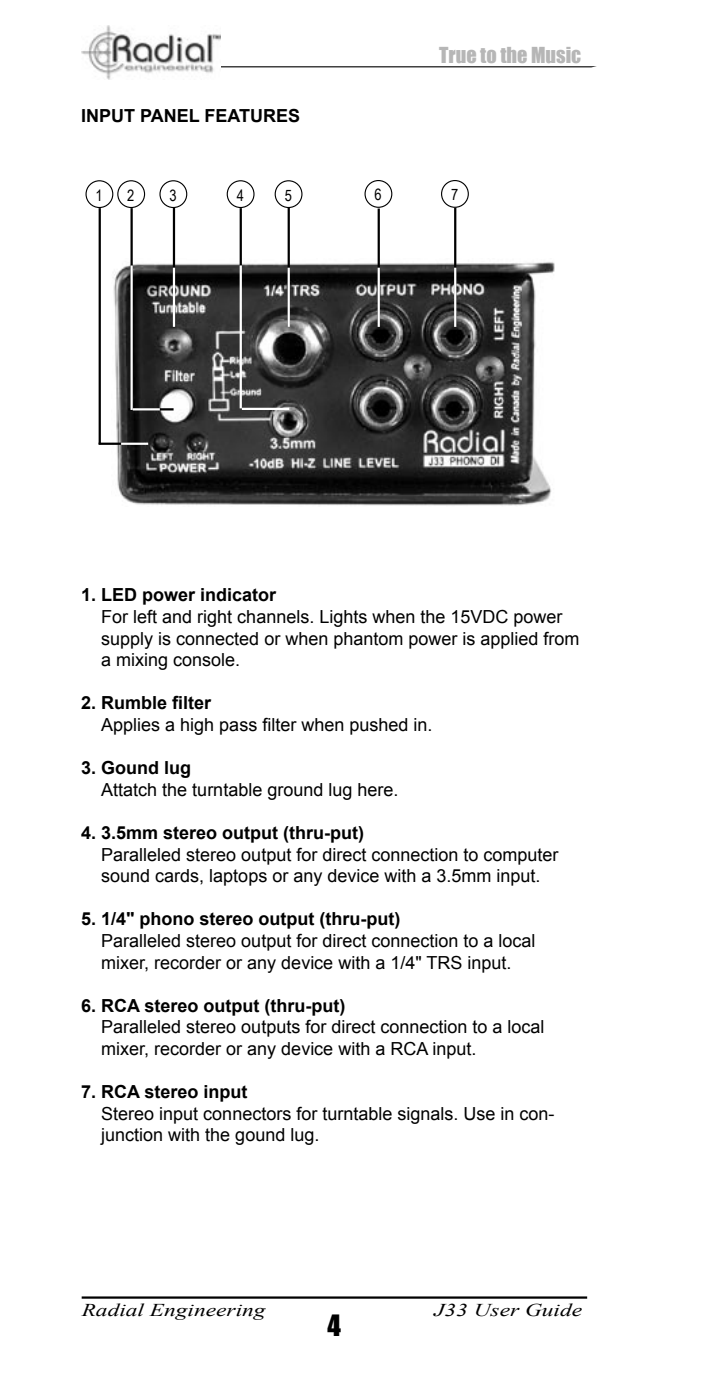
<style>
.page{position:relative;width:708px;height:1377px;background:#fff}
.page>*{position:absolute;margin:0;border:0;box-sizing:border-box;transform-origin:0 0}
.t1{font:27px "Impact";color:#000}
.t2{font:20.25px "Impact";color:#b6b6b6}
.t3{font:18px/21.6px "Arial";color:#000}
.t4{font:700 18px "Arial";color:#000}
.t5{font:italic 18px "Times New Roman";color:#000;scale:1.3 1}
.t6{font:15.75px "Arial Narrow";color:#000}
</style>
<div class="page">
<svg style="left:221px;top:66px;width:376px;height:1px"></svg>
<img style="left:82px;top:26px;width:138px;height:53px">
<hr style="left:82px;top:1296px;width:505px;height:3px;background:#000">
<img style="left:111px;top:259px;width:444px;height:247px">
<hr style="left:130px;top:208px;width:3px;height:202px;background:#000">
<hr style="left:128px;top:408px;width:46px;height:2px;background:#000">
<hr style="left:133px;top:408px;width:27px;height:2px;background:#fff">
<hr style="left:173px;top:207px;width:2px;height:120px;background:#000">
<hr style="left:173px;top:268px;width:2px;height:59px;background:#fff">
<hr style="left:288px;top:208px;width:2px;height:119px;background:#000">
<hr style="left:288px;top:268px;width:2px;height:59px;background:#fff">
<hr style="left:378px;top:209px;width:2px;height:118px;background:#000">
<hr style="left:378px;top:268px;width:2px;height:59px;background:#fff">
<hr style="left:454px;top:208px;width:2px;height:119px;background:#000">
<hr style="left:454px;top:268px;width:2px;height:59px;background:#fff">
<hr style="left:130px;top:265px;width:3px;height:145px;background:#fff">
<hr style="left:99px;top:208px;width:2px;height:236px;background:#000">
<hr style="left:99px;top:443px;width:45px;height:2px;background:#000">
<hr style="left:121px;top:443px;width:27px;height:2px;background:#fff">
<hr style="left:240px;top:208px;width:2px;height:58px;background:#000">
<hr style="left:242px;top:408px;width:47px;height:2px;background:#fff">
<hr style="left:240px;top:266px;width:2px;height:142px;background:#fff">
<div style="left:364px;top:180px;width:28px;height:28px;border:1px solid #000;border-radius:50%"></div>
<div style="left:441px;top:180px;width:28px;height:28px;border:1px solid #000;border-radius:50%"></div>
<div style="left:86px;top:180px;width:27px;height:28px;border:1px solid #000;border-radius:50%"></div>
<div style="left:275px;top:180px;width:27px;height:28px;border:1px solid #000;border-radius:50%"></div>
<div style="left:117px;top:180px;width:28px;height:28px;border:1px solid #000;border-radius:50%"></div>
<div style="left:159px;top:180px;width:28px;height:28px;border:1px solid #000;border-radius:50%"></div>
<div style="left:227px;top:180px;width:28px;height:28px;border:1px solid #000;border-radius:50%"></div>
<p class="t4" style="left:81px;top:104px;width:221px">INPUT PANEL FEATURES</p>
<p class="t2" style="left:439px;top:39px;width:144px">True to the Music</p>
<p class="t6" style="left:96px;top:183px;width:9px">1</p>
<p class="t6" style="left:127px;top:183px;width:9px">2</p>
<p class="t6" style="left:170px;top:183px;width:9px">3</p>
<p class="t6" style="left:237px;top:183px;width:9px">4</p>
<p class="t6" style="left:285px;top:183px;width:9px">5</p>
<p class="t6" style="left:375px;top:183px;width:9px">6</p>
<p class="t6" style="left:451px;top:183px;width:9px">7</p>
<p class="t4" style="left:81px;top:583px;width:197px">1. LED power indicator</p>
<p class="t3" style="left:101px;top:606px;width:480px">For left and right channels. Lights when the 15VDC power supply is connected or when phantom power is applied from a mixing console.</p>
<p class="t4" style="left:81px;top:691px;width:132px">2. Rumble filter</p>
<p class="t3" style="left:101px;top:714px;width:333px">Applies a high pass filter when pushed in.</p>
<p class="t4" style="left:81px;top:756px;width:112px">3. Gound lug</p>
<p class="t3" style="left:101px;top:779px;width:299px">Attatch the turntable ground lug here.</p>
<p class="t4" style="left:81px;top:821px;width:285px">4. 3.5mm stereo output (thru-put)</p>
<p class="t3" style="left:101px;top:844px;width:459px">Paralleled stereo output for direct connection to computer sound cards, laptops or any device with a 3.5mm input.</p>
<p class="t4" style="left:81px;top:907px;width:321px">5. 1/4" phono stereo output (thru-put)</p>
<p class="t3" style="left:101px;top:930px;width:436px">Paralleled stereo output for direct connection to a local mixer, recorder or any device with a 1/4" TRS input.</p>
<p class="t4" style="left:81px;top:994px;width:266px">6. RCA stereo output (thru-put)</p>
<p class="t3" style="left:101px;top:1017px;width:445px">Paralleled stereo outputs for direct connection to a local mixer, recorder or any device with a RCA input.</p>
<p class="t4" style="left:81px;top:1080px;width:168px">7. RCA stereo input</p>
<p class="t3" style="left:101px;top:1103px;width:455px">Stereo input connectors for turntable signals. Use in con&shy;junction with the gound lug.</p>
<p class="t5" style="left:82px;top:1298px;width:143px">Radial Engineering</p>
<p class="t5" style="left:434px;top:1298px;width:115px">J33 User Guide</p>
<h1 class="t1" style="left:328px;top:1305px;width:15px">4</h1>
</div>
